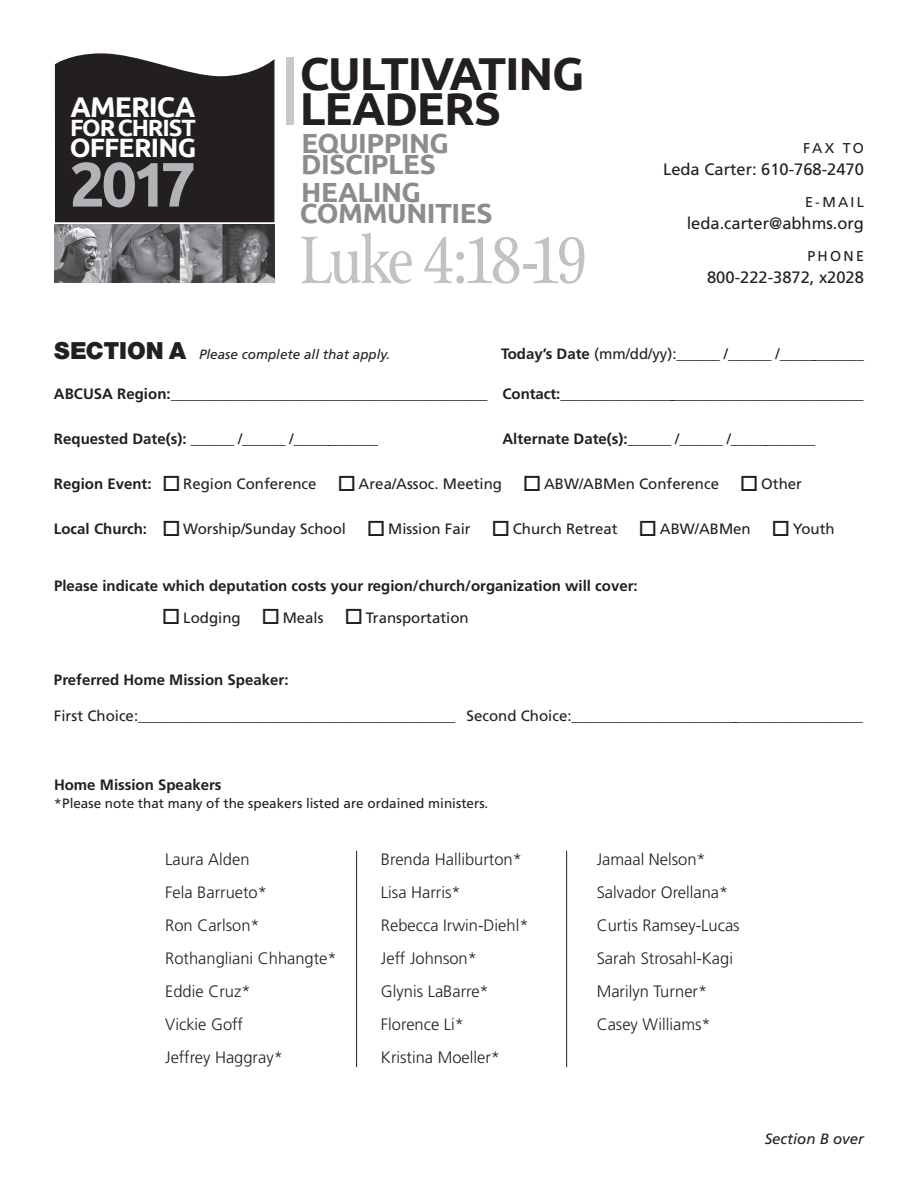
<style>
.page{position:relative;width:918px;height:1188px;background:#fff}
.page>*{position:absolute;margin:0;border:0;box-sizing:border-box;transform-origin:0 0}
.t1{font:72.3px "Stone Print";letter-spacing:-.055em;color:#c1c2c4;scale:.95 1}
.t2{font:700 62.55px "Ubuntu";color:#b2b3b7}
.t3{font:700 46.2px/35.2px "Ubuntu";letter-spacing:-.03em;color:#231f20}
.t4{font:700 28.5px "Ubuntu";letter-spacing:-.035em;color:#fff}
.t5{font:700 27.75px/20.9px "Ubuntu";letter-spacing:-.015em;color:#8a8c8f}
.t6{font:700 26.55px "Ubuntu";letter-spacing:-.03em;color:#fff}
.t7{font:700 23.55px "Ubuntu";letter-spacing:-.05em;color:#fff}
.t8{font:300 16.5px/33px "Frutiger";color:#231f20}
.t9{font:16.5px "Frutiger";color:#231f20}
.t10{font:15px "Frutiger";color:#231f20}
.t11{font:700 15px "Frutiger";color:#231f20}
.t12{font:italic 15px "Frutiger";color:#231f20}
.t13{font:14.25px "Frutiger";letter-spacing:.16em;color:#231f20}
.t14{font:13.5px "Frutiger";color:#231f20}
.t15{font:italic 13.5px "Frutiger";color:#231f20}
.s1{font-family:"Europa Gro Nr 2 SBOP Ult";font-style:normal;font-size:22.5px}
.s2{font-weight:700}
</style>
<div class="page">
<hr style="left:356px;top:851px;width:1px;height:216px;background:#231f20">
<hr style="left:566px;top:851px;width:1px;height:216px;background:#231f20">
<img style="left:55px;top:225px;width:219px;height:58px">
<svg style="left:332px;top:149px;width:7px;height:5px"></svg>
<div style="left:286px;top:57px;width:7px;height:68px;background:#c7c8ca"></div>
<svg style="left:55px;top:53px;width:219px;height:169px;background:#322e2f"></svg>
<h3 class="t4" style="left:71px;top:90px;width:127px">AMERICA</h3>
<h3 class="t7" style="left:70px;top:114px;width:127px">FORCH RIST</h3>
<h3 class="t6" style="left:70px;top:132px;width:128px">OFFERING</h3>
<h2 class="t2" style="left:70px;top:146px;width:128px">2017</h2>
<h3 class="t3" style="left:300px;top:55px;width:286px">CULTIVATING<br>LEADERS</h3>
<h3 class="t5" style="left:301px;top:133px;width:149px">EOUIPPING<br>DISCIPLES</h3>
<h3 class="t5" style="left:300px;top:181px;width:194px">HEALING<br>COMMUNITIES</h3>
<h1 class="t1" style="left:300px;top:219px;width:305px">Luke 4:18-19</h1>
<p class="t13" style="left:803px;top:139px;width:51px">Fax to</p>
<p class="t9" style="left:663px;top:160px;width:202px">Leda Carter: 610-768-2470</p>
<p class="t13" style="left:805px;top:193px;width:57px">e-ma il</p>
<p class="t9" style="left:687px;top:214px;width:179px">leda.carter@abhms.org</p>
<p class="t13" style="left:807px;top:247px;width:58px">pho ne</p>
<p class="t9" style="left:707px;top:268px;width:158px">800-222-3872, x2028</p>
<p class="t15" style="left:54px;top:346px;width:338px"><span class="s1">SECTION A</span> Please complete all that apply.</p>
<p class="t10" style="left:501px;top:345px;width:364px"><span class="s2">Today’s Date</span> (mm/dd/yy):______ /______ /____________</p>
<p class="t10" style="left:54px;top:385px;width:811px"><span class="s2">ABCUSA Region:</span>____________________________________________ <span class="s2">Contact:</span>___________________________________________</p>
<p class="t10" style="left:54px;top:430px;width:326px"><span class="s2">Requested Date(s):</span> ______ /______ /____________</p>
<p class="t10" style="left:502px;top:430px;width:314px"><span class="s2">Alternate Date(s):</span>______ /______ /____________</p>
<p class="t10" style="left:54px;top:475px;width:750px"><span class="s2">Region Event:</span> □ Region Conference □ Area/Assoc. Meeting □ ABW/ABMen Conference □ Other</p>
<p class="t10" style="left:54px;top:520px;width:782px"><span class="s2">Local Church:</span> □ Worship/Sunday School □ Mission Fair □ Church Retreat □ ABW/ABMen □ Youth</p>
<p class="t11" style="left:54px;top:577px;width:585px">Please indicate which deputation costs your region/church/organization will cover:</p>
<p class="t10" style="left:162px;top:609px;width:308px">□ Lodging □ Meals □ Transportation</p>
<p class="t11" style="left:54px;top:671px;width:236px">Preferred Home Mission Speaker:</p>
<p class="t10" style="left:54px;top:707px;width:810px">First Choice:____________________________________________ Second Choice:_________________________________________</p>
<p class="t11" style="left:54px;top:776px;width:169px">Home Mission Speakers</p>
<p class="t14" style="left:54px;top:796px;width:436px">*Please note that many of the speakers listed are ordained ministers.</p>
<p class="t8" style="left:165px;top:843px;width:173px">Laura Alden<br>Fela Barrueto*<br>Ron Carlson*<br>Rothangliani Chhangte*<br>Eddie Cruz*<br>Vickie Goff<br>Jeffrey Haggray*</p>
<p class="t8" style="left:381px;top:843px;width:149px">Brenda Halliburton*<br>Lisa Harris*<br>Rebecca Irwin-Diehl*<br>Jeff Johnson*<br>Glynis LaBarre*<br>Florence Li*<br>Kristina Moeller*</p>
<p class="t8" style="left:597px;top:843px;width:144px">Jamaal Nelson*<br>Salvador Orellana*<br>Curtis Ramsey-Lucas<br>Sarah Strosahl-Kagi<br>Marilyn Turner*<br>Casey Williams*</p>
<p class="t12" style="left:765px;top:1130px;width:101px">Section B over</p>
</div>
